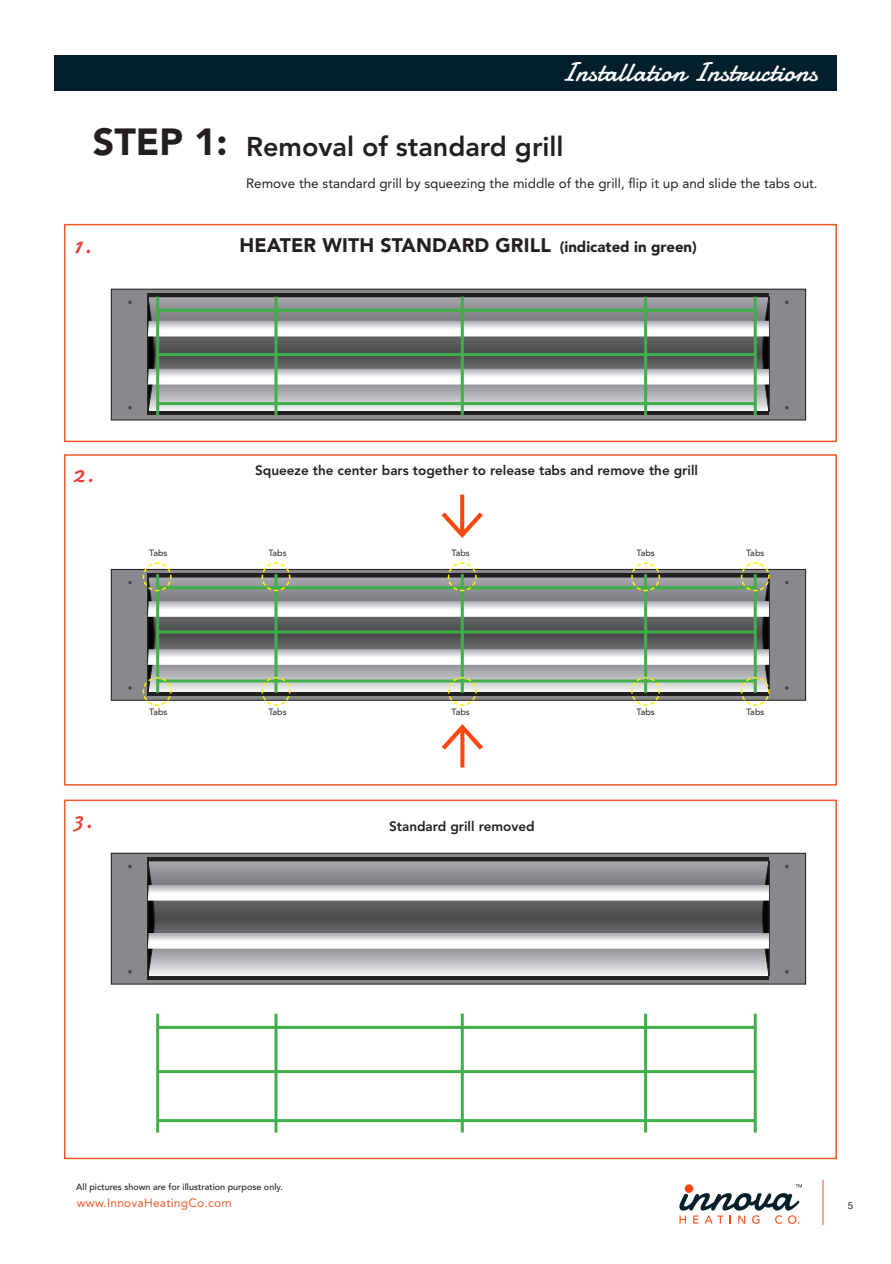
<style>
.page{position:relative;width:891px;height:1264px;background:#fff}
.page>*{position:absolute;margin:0;border:0;box-sizing:border-box;transform-origin:0 0}
.t1{font:73.8px "Minion Pro";color:#ff460f}
.t2{font:900 37.5px "Avenir LT Std";color:#231f20}
.t3{font:27px "Damion";letter-spacing:.02em;color:#fff}
.t4{font:800 27px "Avenir LT Std";color:#231f20}
.t5{font:27px "Damion";color:#ee3e34}
.t6{font:900 19.5px "Avenir LT Std";letter-spacing:.01em;color:#231f20}
.t7{font:13.5px "Avenir LT Std";color:#231f20}
.t8{font:800 13.5px "Avenir LT Std";color:#231f20}
.t9{font:12px "Avenir LT Std";letter-spacing:.02em;color:#f1582a}
.t10{font:9.75px "Helvetica Neue LT Std";color:#231f20}
.t11{font:500 9px "Avenir LT Std";color:#231f20}
.t12{font:9px "Avenir LT Std";color:#231f20}
.s1{font-size:15px}
</style>
<div class="page">
<hr style="left:823px;top:1179px;width:1px;height:46px;background:#f1592a">
<div style="left:685px;top:1184px;width:8px;height:9px;background:#ff460f;border-radius:50%"></div>
<svg style="left:679px;top:1193px;width:120px;height:30px"></svg>
<svg style="left:796px;top:1184px;width:6px;height:3px"></svg>
<div style="left:64px;top:224px;width:773px;height:218px;border:2px solid #f1582a"></div>
<div style="left:64px;top:454px;width:773px;height:331px;border:2px solid #f1582a"></div>
<div style="left:64px;top:799px;width:773px;height:360px;border:2px solid #f1582a"></div>
<div style="left:54px;top:56px;width:783px;height:35px;background:#031f2c"></div>
<div style="left:111px;top:289px;width:695px;height:131px;background:#87898c"></div>
<div style="left:111px;top:289px;width:695px;height:131px;border:1px solid #231f20"></div>
<hr style="left:148px;top:293px;width:621px;height:4px;background:#231f20">
<hr style="left:148px;top:412px;width:621px;height:3px;background:#231f20">
<svg style="left:147px;top:296px;width:623px;height:117px"></svg>
<svg style="left:128px;top:300px;width:4px;height:4px"></svg>
<svg style="left:128px;top:406px;width:4px;height:3px"></svg>
<svg style="left:785px;top:300px;width:4px;height:4px"></svg>
<svg style="left:785px;top:406px;width:4px;height:3px"></svg>
<div style="left:111px;top:853px;width:695px;height:131px;background:#87898c"></div>
<div style="left:111px;top:853px;width:695px;height:131px;border:1px solid #231f20"></div>
<hr style="left:148px;top:857px;width:621px;height:4px;background:#231f20">
<hr style="left:148px;top:976px;width:621px;height:3px;background:#231f20">
<svg style="left:147px;top:860px;width:623px;height:117px"></svg>
<svg style="left:128px;top:864px;width:4px;height:4px"></svg>
<svg style="left:128px;top:970px;width:4px;height:3px"></svg>
<svg style="left:785px;top:864px;width:4px;height:4px"></svg>
<hr style="left:156px;top:297px;width:3px;height:118px;background:#40ae49">
<hr style="left:158px;top:309px;width:597px;height:3px;background:#40ae49">
<hr style="left:158px;top:353px;width:597px;height:3px;background:#40ae49">
<hr style="left:158px;top:402px;width:597px;height:3px;background:#40ae49">
<hr style="left:754px;top:297px;width:3px;height:118px;background:#40ae49">
<hr style="left:274px;top:297px;width:3px;height:118px;background:#40ae49">
<hr style="left:461px;top:297px;width:3px;height:118px;background:#40ae49">
<hr style="left:644px;top:297px;width:3px;height:118px;background:#40ae49">
<hr style="left:156px;top:1013px;width:3px;height:119px;background:#40ae49">
<hr style="left:158px;top:1026px;width:597px;height:3px;background:#40ae49">
<hr style="left:158px;top:1070px;width:597px;height:3px;background:#40ae49">
<hr style="left:158px;top:1119px;width:597px;height:3px;background:#40ae49">
<hr style="left:754px;top:1013px;width:3px;height:119px;background:#40ae49">
<hr style="left:274px;top:1013px;width:3px;height:119px;background:#40ae49">
<hr style="left:461px;top:1013px;width:3px;height:119px;background:#40ae49">
<hr style="left:644px;top:1013px;width:3px;height:119px;background:#40ae49">
<div style="left:111px;top:569px;width:695px;height:131px;background:#87898c"></div>
<svg style="left:128px;top:581px;width:4px;height:3px"></svg>
<svg style="left:128px;top:686px;width:4px;height:4px"></svg>
<svg style="left:785px;top:581px;width:4px;height:3px"></svg>
<svg style="left:785px;top:686px;width:4px;height:4px"></svg>
<svg style="left:142px;top:562px;width:628px;height:144px"></svg>
<p class="t3" style="left:561px;top:54px;width:258px">Installation Instructions</p>
<p class="t2" style="left:93px;top:119px;width:136px">STEP 1:</p>
<p class="t4" style="left:246px;top:130px;width:319px">Removal of standard grill</p>
<p class="t5" style="left:72px;top:225px;width:21px">1.</p>
<p class="t7" style="left:246px;top:176px;width:573px">Remove the standard grill by squeezing the middle of the grill, flip it up and slide the tabs out.</p>
<p class="t6" style="left:239px;top:233px;width:459px">HEATER WITH STANDARD GRILL <span class="s1">(indicated in green)</span></p>
<p class="t5" style="left:72px;top:454px;width:23px">2.</p>
<p class="t12" style="left:149px;top:548px;width:20px">Tabs</p>
<p class="t5" style="left:72px;top:800px;width:22px">3.</p>
<p class="t12" style="left:149px;top:706px;width:20px">Tabs</p>
<p class="t8" style="left:255px;top:463px;width:444px">Squeeze the center bars together to release tabs and remove the grill</p>
<p class="t12" style="left:268px;top:548px;width:20px">Tabs</p>
<p class="t1" style="left:408px;top:540px;width:50px;rotate:-90deg">←</p>
<p class="t12" style="left:452px;top:548px;width:20px">Tabs</p>
<p class="t12" style="left:637px;top:548px;width:20px">Tabs</p>
<p class="t12" style="left:746px;top:548px;width:20px">Tabs</p>
<p class="t12" style="left:268px;top:706px;width:20px">Tabs</p>
<p class="t12" style="left:452px;top:706px;width:20px">Tabs</p>
<p class="t1" style="left:517px;top:722px;width:50px;rotate:90deg">←</p>
<p class="t8" style="left:389px;top:818px;width:147px">Standard grill removed</p>
<p class="t12" style="left:637px;top:706px;width:20px">Tabs</p>
<p class="t12" style="left:746px;top:706px;width:20px">Tabs</p>
<p class="t11" style="left:76px;top:1181px;width:208px">All pictures shown are for illustration purpose only.</p>
<p class="t9" style="left:77px;top:1195px;width:156px">www.InnovaHeatingCo.com</p>
<p class="t10" style="left:848px;top:1199px;width:7px">5</p>
</div>
